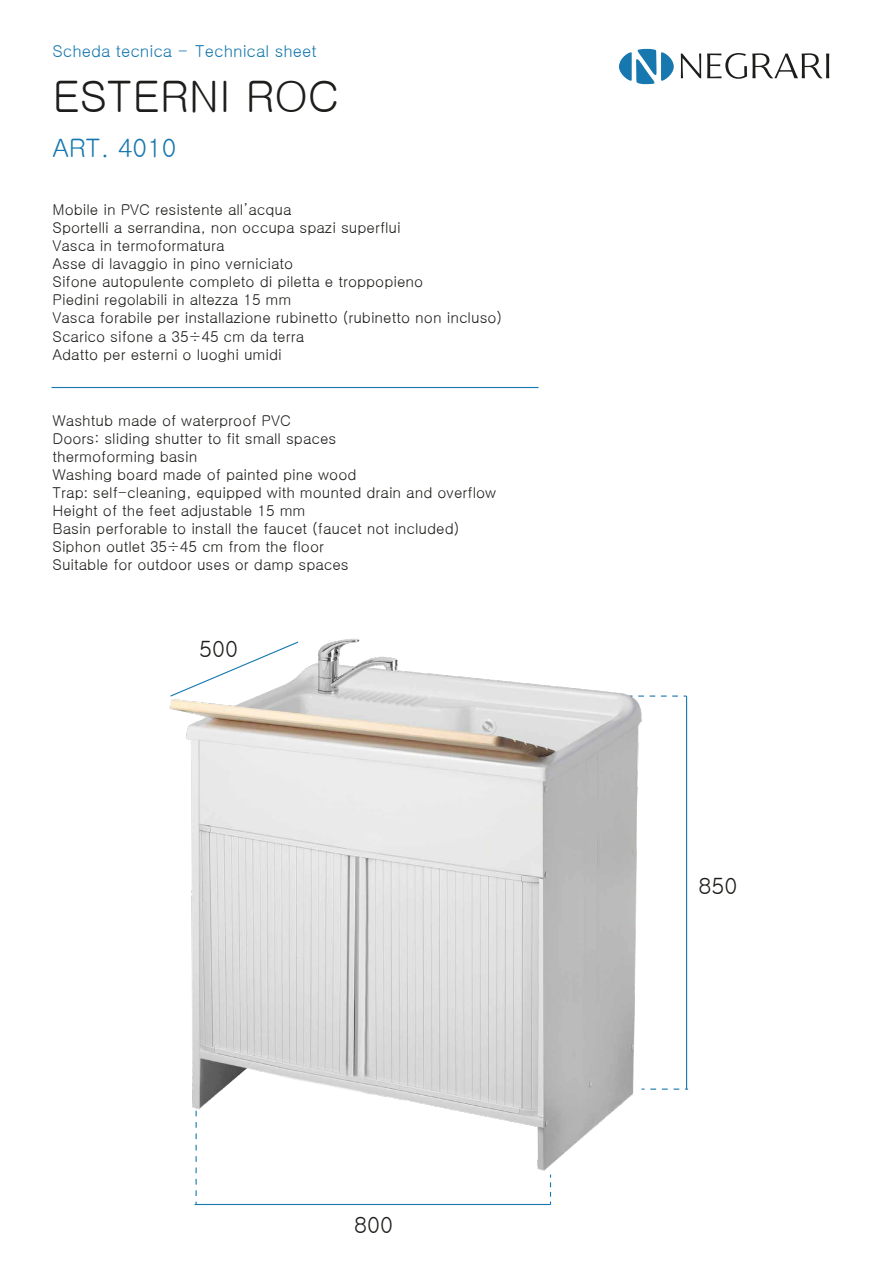
<style>
.page{position:relative;width:893px;height:1263px;background:#fff}
.page>*{position:absolute;margin:0;border:0;box-sizing:border-box;transform-origin:0 0}
.t1{font:43.5px "Gulim";color:#1d1d1b}
.t2{font:25.5px "Gulim";color:#1778af}
.t3{font:22.5px "Gulim";color:#1d1d1b}
.t4{font:16.5px "Gulim";color:#1778af}
.t5{font:15px/18px "Gulim";color:#1d1d1b}
.s1{font-family:"Arial"}
</style>
<div class="page">
<hr style="left:51px;top:387px;width:488px;height:1px;background:#1778af">
<svg style="left:550px;top:1182px;width:1px;height:22px"></svg>
<svg style="left:196px;top:1178px;width:1px;height:26px"></svg>
<svg style="left:653px;top:695px;width:34px;height:2px"></svg>
<svg style="left:653px;top:1088px;width:35px;height:2px"></svg>
<hr style="left:686px;top:696px;width:1px;height:393px;background:#1778af">
<hr style="left:195px;top:1204px;width:355px;height:1px;background:#1778af">
<img style="left:169px;top:639px;width:484px;height:539px">
<svg style="left:681px;top:54px;width:20px;height:24px"></svg>
<svg style="left:707px;top:53px;width:122px;height:26px"></svg>
<svg style="left:619px;top:49px;width:55px;height:35px"></svg>
<p class="t4" style="left:53px;top:43px;width:266px">Scheda tecnica - Technical sheet</p>
<h1 class="t1" style="left:53px;top:75px;width:288px">ESTERNI ROC</h1>
<h2 class="t2" style="left:53px;top:135px;width:125px">ART. 4010</h2>
<p class="t5" style="left:53px;top:201px;width:451px">Mobile in PVC resistente all’acqua<br>Sportelli a serrandina, non occupa spazi superflui<br>Vasca in termoformatura<br>Asse di lavaggio in pino verniciato<br>Sifone autopulente completo di piletta e troppopieno<br>Piedini regolabili in altezza 15 mm<br>Vasca forabile per installazione rubinetto (rubinetto non incluso)<br>Scarico sifone a 35÷45 cm da terra<br>Adatto per esterni o luoghi umidi</p>
<p class="t5" style="left:53px;top:412px;width:445px">Washtub made of waterproof PVC<br>Doors: sliding shutter to fit small spaces<br>thermoforming basin<br>Washing board made of painted pine wood<br>Trap<span class="s1">:</span> self-cleaning, equipped with mounted drain and overflow Height of the feet adjustable 15 mm<br>Basin perforable to install the faucet (faucet not included)<br>Siphon outlet 35÷45 cm from the floor<br>Suitable for outdoor uses or damp spaces</p>
<h3 class="t3" style="left:199px;top:638px;width:40px">500</h3>
<h3 class="t3" style="left:354px;top:1214px;width:40px">800</h3>
<h3 class="t3" style="left:699px;top:875px;width:40px">850</h3>
</div>
